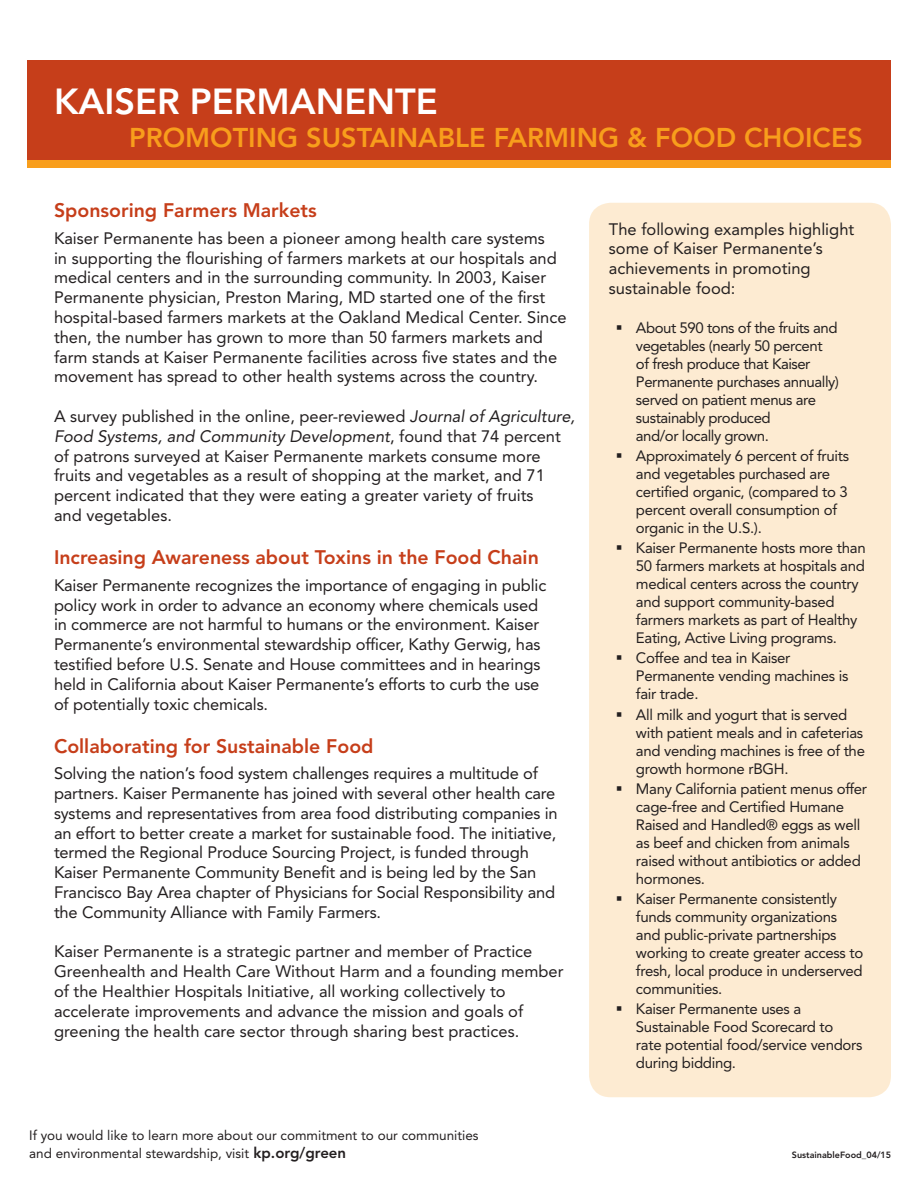
<style>
.page{position:relative;width:918px;height:1188px;background:#fff}
.page>*{position:absolute;margin:0;border:0;box-sizing:border-box;transform-origin:0 0}
.header1{font:800 36px "Avenir LT Std";color:#fff}
.header2{font:800 27px "Avenir LT Std";color:#f89e1c}
.subhead{font:800 19.5px "Avenir LT Std";color:#c63e1a}
.t1{font:16.5px/19.8px "Avenir LT Std";color:#231f20}
.t2{font:15px/18px "Avenir LT Std";letter-spacing:-.02em;color:#231f20}
.t3{font:13.5px/18px "Avenir LT Std";color:#231f20}
.Sub-Sub_head{font:800 9px "Avenir LT Std";color:#231f20}
.s1{font-style:italic}
.s2{font-weight:800;font-size:15px}
</style>
<div class="page">
<div style="left:589px;top:203px;width:302px;height:894px;background:#fdebd2;border-radius:22px"></div>
<div style="left:27px;top:60px;width:864px;height:107px;background:#c63e1a"></div>
<div style="left:27px;top:160px;width:864px;height:7px;background:#f89e1c"></div>
<p class="header1" style="left:54px;top:80px;width:385px">KAISER PERMANENTE</p>
<p class="header2" style="left:129px;top:121px;width:735px">PROMOTING SUSTAINABLE FARMING &amp; FOOD CHOICES</p>
<p class="subhead" style="left:54px;top:199px;width:264px">Sponsoring Farmers Markets</p>
<p class="t1" style="left:54px;top:228px;width:514px">Kaiser Permanente has been a pioneer among health care systems<br>in supporting the flourishing of farmers markets at our hospitals and medical centers and in the surrounding community. In 2003, Kaiser Permanente physician, Preston Maring, MD started one of the first hospital-based farmers markets at the Oakland Medical Center. Since then, the number has grown to more than 50 farmers markets and farm stands at Kaiser Permanente facilities across five states and the movement has spread to other health systems across the country.</p>
<p class="t1" style="left:54px;top:406px;width:523px">A survey published in the online, peer-reviewed <span class="s1">Journal of Agriculture, Food Systems, and Community Development</span>, found that 74 percent of patrons surveyed at Kaiser Permanente markets consume more fruits and vegetables as a result of shopping at the market, and 71 percent indicated that they were eating a greater variety of fruits<br>and vegetables.</p>
<p class="subhead" style="left:54px;top:546px;width:486px">Increasing Awareness about Toxins in the Food Chain</p>
<p class="t1" style="left:54px;top:575px;width:494px">Kaiser Permanente recognizes the importance of engaging in public policy work in order to advance an economy where chemicals used in commerce are not harmful to humans or the environment. Kaiser Permanente’s environmental stewardship officer, Kathy Gerwig, has testified before U.S. Senate and House committees and in hearings held in California about Kaiser Permanente’s efforts to curb the use of potentially toxic chemicals.</p>
<p class="subhead" style="left:54px;top:734px;width:321px">Collaborating for Sustainable Food</p>
<p class="t1" style="left:54px;top:764px;width:505px">Solving the nation’s food system challenges requires a multitude of partners. Kaiser Permanente has joined with several other health care systems and representatives from area food distributing companies in an effort to better create a market for sustainable food. The initiative, termed the Regional Produce Sourcing Project, is funded through Kaiser Permanente Community Benefit and is being led by the San Francisco Bay Area chapter of Physicians for Social Responsibility and the Community Alliance with Family Farmers.</p>
<p class="t1" style="left:54px;top:942px;width:511px">Kaiser Permanente is a strategic partner and member of Practice Greenhealth and Health Care Without Harm and a founding member of the Healthier Hospitals Initiative, all working collectively to accelerate improvements and advance the mission and goals of greening the health care sector through sharing best practices.</p>
<p class="t3" style="left:29px;top:1126px;width:451px">If you would like to learn more about our commitment to our communities and environmental stewardship, visit <span class="s2">kp.org/green</span></p>
<p class="t1" style="left:609px;top:219px;width:247px">The following examples highlight some of Kaiser Permanente’s achievements in promoting sustainable food:</p>
<p class="t2" style="left:636px;top:319px;width:205px">About 590 tons of the fruits and vegetables (nearly 50 percent of fresh produce that Kaiser<br>Permanente purchases annually) served on patient menus are sustainably produced<br>and/or locally grown.</p>
<p class="t2" style="left:636px;top:447px;width:215px">Approximately 6 percent of fruits and vegetables purchased are certified organic, (compared to 3 percent overall consumption of organic in the U.S.).</p>
<p class="t2" style="left:636px;top:539px;width:231px">Kaiser Permanente hosts more than 50 farmers markets at hospitals and medical centers across the country and support community-based farmers markets as part of Healthy Eating, Active Living programs.</p>
<p class="t2" style="left:636px;top:649px;width:214px">Coffee and tea in Kaiser<br>Permanente vending machines is fair trade.</p>
<p class="t2" style="left:636px;top:706px;width:231px">All milk and yogurt that is served with patient meals and in cafeterias and vending machines is free of the growth hormone rBGH.</p>
<p class="t2" style="left:636px;top:780px;width:233px">Many California patient menus offer cage-free and Certified Humane<br>Raised and Handled® eggs as well as beef and chicken from animals raised without antibiotics or added hormones.</p>
<p class="t2" style="left:636px;top:890px;width:229px">Kaiser Permanente consistently funds community organizations and public-private partnerships working to create greater access to fresh, local produce in underserved communities.</p>
<p class="t2" style="left:636px;top:1000px;width:228px">Kaiser Permanente uses a<br>Sustainable Food Scorecard to rate potential food/service vendors during bidding.</p>
<p class="Sub-Sub_head" style="left:792px;top:1150px;width:101px">SustainableFood_04/15</p>
</div>
